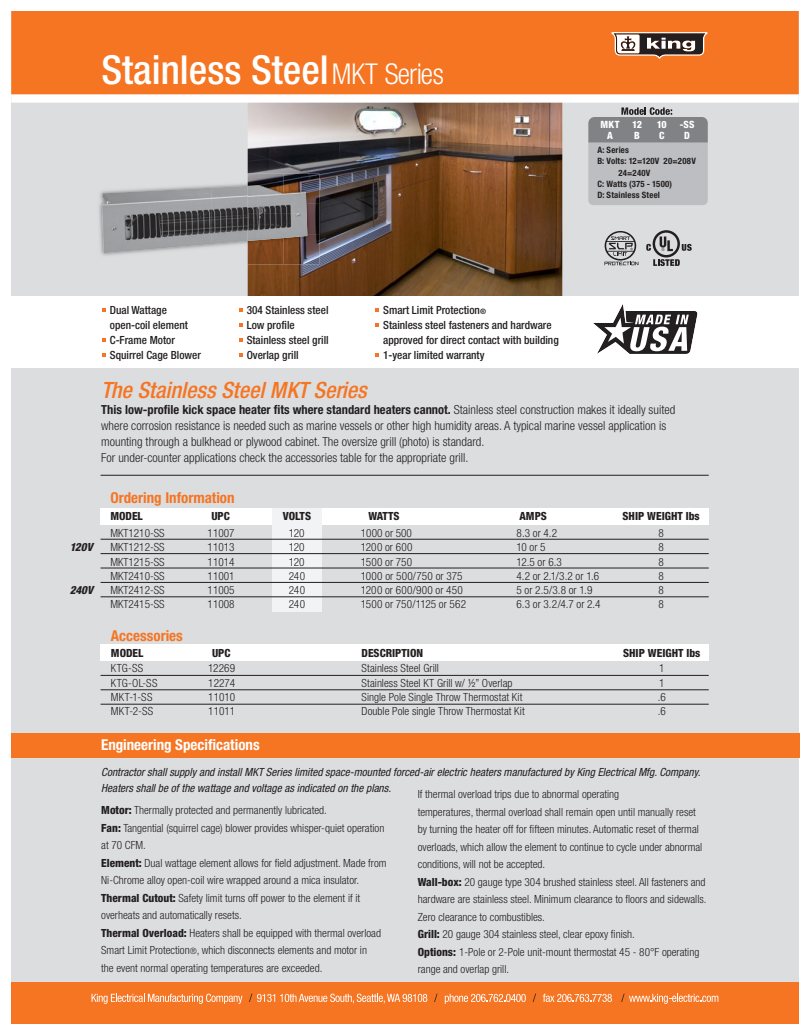
<style>
.page{position:relative;width:810px;height:1035px;background:#fff}
.page>*{position:absolute;margin:0;border:0;box-sizing:border-box;transform-origin:0 0}
.t1{font:500 condensed 40px "Helvetica Neue LT Std";color:#fff}
.t2{font:italic 500 condensed 22.5px "Helvetica Neue LT Std";letter-spacing:-.005em;color:#f57523}
.t3{font:700 condensed 15px "Helvetica Neue LT Std";color:#f57523}
.t4{font:700 condensed 15px "Helvetica Neue LT Std";color:#fff}
.t5{font:300 condensed 12.5px/16.2px "Helvetica Neue LT Std";color:#231f20}
.t6{font:300 condensed 11.25px/17.5px "Helvetica Neue LT Std";color:#231f20}
.t7{font:500 condensed 11.25px/15px "Helvetica Neue LT Std";color:#231f20}
.t8{font:italic condensed 11.25px/16.2px "Helvetica Neue LT Std";color:#231f20}
.t9{font:800 condensed 11.25px "Helvetica Neue LT Std";color:#231f20}
.t10{font:300 condensed 11.25px/13.5px "Helvetica Neue LT Std";letter-spacing:.035em;color:#231f20}
.t11{font:italic 800 condensed 11.25px "Helvetica Neue LT Std";color:#231f20}
.t12{font:800 condensed 10px "Helvetica Neue LT Std";letter-spacing:.015em;color:#fff}
.t13{font:700 condensed 8.75px "Helvetica Neue LT Std";letter-spacing:.02em;color:#231f20}
.s1{font-weight:300;font-size:28.75px}
.s2{font-size:7.5px}
.s3{font-weight:700}
.s4{font-weight:800}
.s5{font-size:8.75px}
</style>
<div class="page">
<div style="left:11px;top:11px;width:788px;height:1013px;background:#dcdddf"></div>
<div style="left:11px;top:982px;width:788px;height:42px;background:#f57523"></div>
<svg style="left:92px;top:994px;width:150px;height:10px"></svg>
<svg style="left:445px;top:994px;width:81px;height:10px"></svg>
<svg style="left:543px;top:994px;width:69px;height:8px"></svg>
<svg style="left:249px;top:994px;width:178px;height:10px"></svg>
<svg style="left:434px;top:994px;width:3px;height:8px"></svg>
<svg style="left:533px;top:994px;width:3px;height:8px"></svg>
<svg style="left:621px;top:994px;width:97px;height:10px"></svg>
<div style="left:11px;top:11px;width:788px;height:83px;background:#f57523"></div>
<svg style="left:611px;top:32px;width:97px;height:27px;background:#987a68"></svg>
<div style="left:11px;top:733px;width:788px;height:24px;background:#f57523"></div>
<svg style="left:11px;top:94px;width:788px;height:111px"></svg>
<div style="left:101px;top:508px;width:608px;height:17px;background:#fff"></div>
<div style="left:272px;top:508px;width:50px;height:103px;background:#f2f3f4"></div>
<hr style="left:101px;top:539px;width:608px;height:1px;background:#231f20">
<hr style="left:101px;top:553px;width:608px;height:1px;background:#231f20">
<hr style="left:101px;top:568px;width:608px;height:1px;background:#231f20">
<hr style="left:101px;top:582px;width:608px;height:1px;background:#231f20">
<hr style="left:101px;top:597px;width:608px;height:1px;background:#231f20">
<div style="left:101px;top:644px;width:608px;height:17px;background:#fff"></div>
<hr style="left:101px;top:675px;width:608px;height:1px;background:#231f20">
<hr style="left:101px;top:690px;width:608px;height:1px;background:#231f20">
<hr style="left:101px;top:704px;width:608px;height:1px;background:#231f20">
<hr style="left:101px;top:475px;width:608px;height:1px;background:#231f20">
<img style="left:248px;top:103px;width:314px;height:194px">
<hr style="left:11px;top:101px;width:788px;height:2px;background:#fff">
<div style="left:12px;top:297px;width:787px;height:71px;background:#fff"></div>
<svg style="left:593px;top:304px;width:105px;height:50px"></svg>
<svg style="left:102px;top:338px;width:4px;height:3px"></svg>
<svg style="left:102px;top:309px;width:4px;height:3px"></svg>
<svg style="left:102px;top:353px;width:4px;height:3px"></svg>
<svg style="left:239px;top:323px;width:3px;height:4px"></svg>
<svg style="left:376px;top:323px;width:3px;height:4px"></svg>
<img style="left:91px;top:174px;width:157px;height:90px">
<img style="left:248px;top:174px;width:35px;height:11px">
<img style="left:283px;top:174px;width:36px;height:30px">
<img style="left:307px;top:204px;width:12px;height:30px">
<img style="left:248px;top:241px;width:35px;height:23px">
<img style="left:283px;top:234px;width:36px;height:30px">
<img style="left:102px;top:188px;width:109px;height:65px">
<img style="left:211px;top:186px;width:37px;height:58px">
<img style="left:248px;top:185px;width:59px;height:56px">
<svg style="left:646px;top:230px;width:46px;height:36px"></svg>
<svg style="left:604px;top:231px;width:34px;height:34px"></svg>
<h1 class="t1" style="left:101px;top:46px;width:344px">Stainless Steel<span class="s1">MKT Series</span></h1>
<p class="t12" style="left:601px;top:118px;width:20px">MKT</p>
<p class="t12" style="left:632px;top:118px;width:12px">12</p>
<p class="t12" style="left:657px;top:118px;width:12px">10</p>
<p class="t12" style="left:680px;top:118px;width:16px">-SS</p>
<p class="t12" style="left:607px;top:130px;width:7px">A</p>
<p class="t12" style="left:634px;top:130px;width:7px">B</p>
<p class="t12" style="left:659px;top:130px;width:7px">C</p>
<p class="t13" style="left:597px;top:145px;width:33px">A: Series</p>
<p class="t13" style="left:597px;top:156px;width:100px">B: Volts: 12=120V 20=208V</p>
<p class="t13" style="left:618px;top:167px;width:34px">24=240V</p>
<p class="t13" style="left:597px;top:179px;width:76px">C: Watts (375 - 1500)</p>
<p class="t13" style="left:597px;top:190px;width:64px">D: Stainless Steel</p>
<p class="t12" style="left:684px;top:130px;width:7px">D</p>
<p class="t7" style="left:110px;top:303px;width:93px">Dual Wattage open-coil element<br>C-Frame Motor<br>Squirrel Cage Blower</p>
<p class="t7" style="left:247px;top:303px;width:84px">304 Stainless steel<br>Low profile<br>Stainless steel grill<br>Overlap grill</p>
<p class="t7" style="left:383px;top:303px;width:177px">Smart Limit Protection<span class="s2">®<br></span>Stainless steel fasteners and hardware approved for direct contact with building 1-year limited warranty</p>
<h2 class="t2" style="left:101px;top:376px;width:267px">The Stainless Steel MKT Series</h2>
<p class="t5" style="left:101px;top:401px;width:575px"><span class="s3">This low-profile kick space heater fits where standard heaters cannot.</span> Stainless steel construction makes it ideally suited where corrosion resistance is needed such as marine vessels or other high humidity areas. A typical marine vessel application is mounting through a bulkhead or plywood cabinet. The oversize grill (photo) is standard.<br>For under-counter applications check the accessories table for the appropriate grill.</p>
<p class="t11" style="left:70px;top:540px;width:25px">120V</p>
<p class="t11" style="left:70px;top:583px;width:25px">240V</p>
<h3 class="t3" style="left:110px;top:489px;width:126px">Ordering Information</h3>
<p class="t9" style="left:110px;top:509px;width:34px">MODEL</p>
<p class="t9" style="left:211px;top:509px;width:20px">UPC</p>
<p class="t9" style="left:368px;top:509px;width:33px">WATTS</p>
<p class="t9" style="left:519px;top:509px;width:29px">AMPS</p>
<p class="t9" style="left:623px;top:509px;width:79px">SHIP WEIGHT lbs</p>
<p class="t6" style="left:110px;top:524px;width:56px">MKT1210-SS</p>
<p class="t6" style="left:208px;top:524px;width:28px">11007</p>
<p class="t6" style="left:110px;top:538px;width:56px">MKT1212-SS</p>
<p class="t6" style="left:208px;top:538px;width:28px">11013</p>
<p class="t6" style="left:110px;top:553px;width:56px">MKT1215-SS</p>
<p class="t6" style="left:208px;top:553px;width:28px">11014</p>
<p class="t6" style="left:110px;top:567px;width:56px">MKT2410-SS</p>
<p class="t6" style="left:208px;top:567px;width:28px">11001</p>
<p class="t6" style="left:110px;top:581px;width:56px">MKT2412-SS</p>
<p class="t6" style="left:208px;top:581px;width:28px">11005</p>
<p class="t6" style="left:110px;top:595px;width:56px">MKT2415-SS</p>
<p class="t6" style="left:208px;top:595px;width:28px">11008</p>
<p class="t9" style="left:283px;top:509px;width:30px">VOLTS</p>
<p class="t6" style="left:658px;top:525px;width:7px;line-height:14.2px;text-align:justify">8<br>8<br>8<br>8<br>8<br>8</p>
<p class="t6" style="left:517px;top:525px;width:47px;line-height:14.6px">8.3 or 4.2<br>10 or 5<br>12.5 or 6.3</p>
<p class="t6" style="left:517px;top:569px;width:85px;line-height:14px">4.2 or 2.1/3.2 or 1.6<br>5 or 2.5/3.8 or 1.9<br>6.3 or 3.2/4.7 or 2.4</p>
<p class="t6" style="left:289px;top:525px;width:18px;line-height:14.2px;text-align:justify">120<br>120<br>120<br>240<br>240<br>240</p>
<p class="t6" style="left:361px;top:525px;width:53px;line-height:14.6px;text-align:justify">1000 or 500<br>1200 or 600<br>1500 or 750</p>
<p class="t6" style="left:361px;top:569px;width:107px;line-height:14px">1000 or 500/750 or 375<br>1200 or 600/900 or 450<br>1500 or 750/1125 or 562</p>
<h3 class="t3" style="left:111px;top:626px;width:73px">Accessories</h3>
<p class="t9" style="left:111px;top:646px;width:34px">MODEL</p>
<p class="t9" style="left:212px;top:646px;width:20px">UPC</p>
<p class="t9" style="left:362px;top:646px;width:63px">DESCRIPTION</p>
<p class="t9" style="left:623px;top:646px;width:79px">SHIP WEIGHT lbs</p>
<p class="t6" style="left:208px;top:676px;width:29px;line-height:14px;text-align:justify">12274<br>11010<br>11011</p>
<p class="t6" style="left:111px;top:659px;width:34px">KTG-SS</p>
<p class="t6" style="left:208px;top:659px;width:29px">12269</p>
<p class="t6" style="left:362px;top:659px;width:79px">Stainless Steel Grill</p>
<p class="t6" style="left:659px;top:659px;width:7px">1</p>
<p class="t6" style="left:111px;top:674px;width:48px">KTG-OL-SS</p>
<p class="t6" style="left:659px;top:674px;width:7px">1</p>
<p class="t10" style="left:111px;top:691px;width:44px">MKT-1-SS<br>MKT-2-SS</p>
<p class="t6" style="left:362px;top:676px;width:165px;line-height:14px">Stainless Steel KT Grill w/ ½” Overlap<br>Single Pole Single Throw Thermostat Kit<br>Double Pole single Throw Thermostat Kit</p>
<p class="t6" style="left:658px;top:691px;width:10px;line-height:13.5px">.6 .6</p>
<h3 class="t4" style="left:101px;top:736px;width:160px">Engineering Specifications</h3>
<p class="t8" style="left:101px;top:764px;width:601px">Contractor shall supply and install MKT Series limited space-mounted forced-air electric heaters manufactured by King Electrical Mfg. Company.<br>Heaters shall be of the wattage and voltage as indicated on the plans.</p>
<p class="t6" style="left:101px;top:802px;width:287px"><span class="s4">Motor:</span> Thermally protected and permanently lubricated.<br><span class="s4">Fan:</span> Tangential (squirrel cage) blower provides whisper-quiet operation at 70 CFM.<br><span class="s4">Element:</span> Dual wattage element allows for field adjustment. Made from Ni-Chrome alloy open-coil wire wrapped around a mica insulator.<br><span class="s4">Thermal Cutout:</span> Safety limit turns off power to the element if it overheats and automatically resets.<br><span class="s4">Thermal Overload:</span> Heaters shall be equipped with thermal overload Smart Limit Protection<span class="s5">®</span>, which disconnects elements and motor in<br>the event normal operating temperatures are exceeded.</p>
<p class="t6" style="left:418px;top:785px;width:290px">If thermal overload trips due to abnormal operating<br>temperatures, thermal overload shall remain open until manually reset by turning the heater off for fifteen minutes. Automatic reset of thermal overloads, which allow the element to continue to cycle under abnormal conditions, will not be accepted.<br><span class="s4">Wall-box:</span> 20 gauge type 304 brushed stainless steel. All fasteners and hardware are stainless steel. Minimum clearance to floors and sidewalls.<br>Zero clearance to combustibles.<br><span class="s4">Grill:</span> 20 gauge 304 stainless steel, clear epoxy finish.<br><span class="s4">Options:</span> 1-Pole or 2-Pole unit-mount thermostat 45 - 80°F operating range and overlap grill.</p>
</div>
